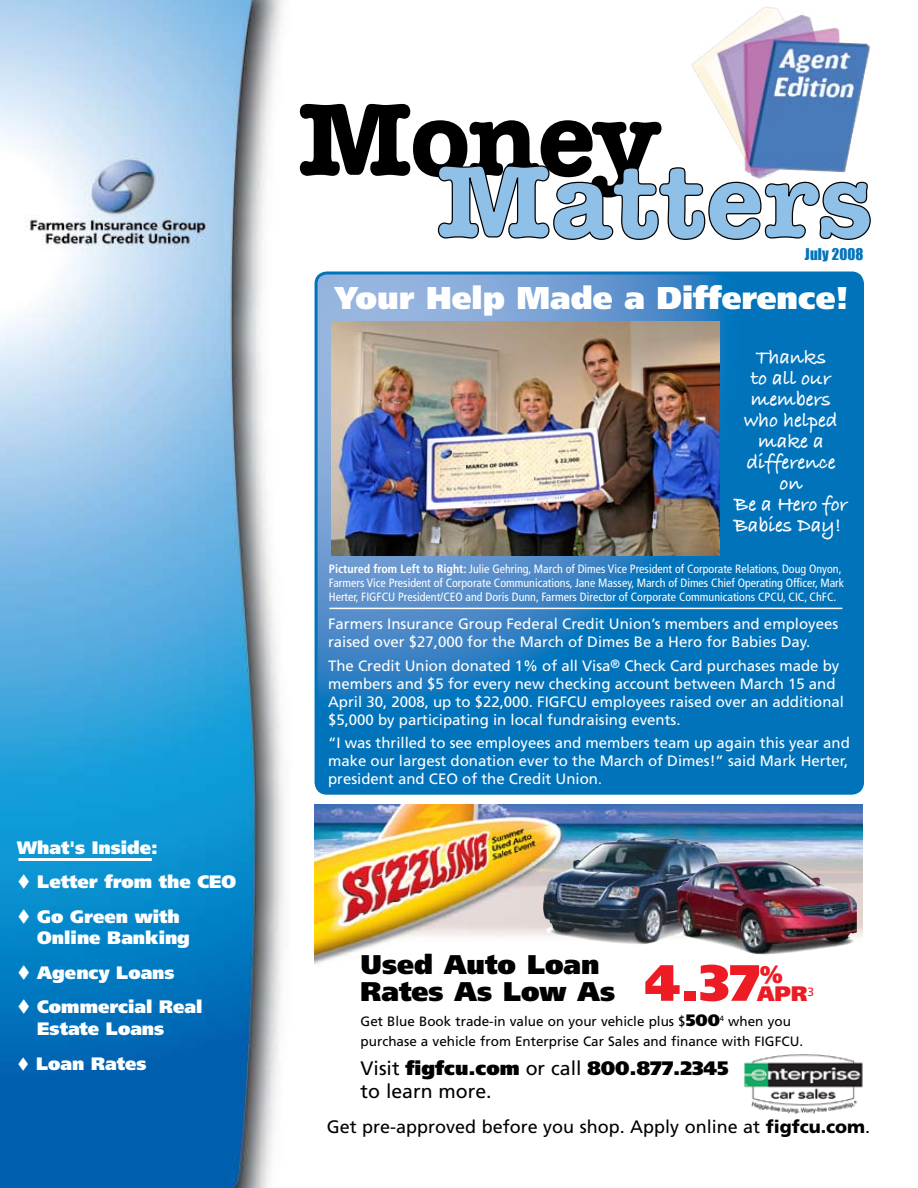
<style>
.page{position:relative;width:918px;height:1188px;background:#fff}
.page>*{position:absolute;margin:0;border:0;box-sizing:border-box;transform-origin:0 0}
.t1{font:900 51px "Frutiger LT Std";color:#ed1c24}
.t2{font:900 31.5px "Frutiger LT Std";color:#fff}
.t3{font:900 27px/27px "Frutiger LT Std";color:#000}
.t4{font:900 24px "Frutiger LT Std";color:#ed1c24}
.t5{font:21px/21px "Bradley Hand ITCTT Bold";letter-spacing:-.01em;color:#fff;text-align:center}
.t6{font:900 21px "Frutiger LT Std";color:#ed1c24}
.t7{font:19.5px/23.4px "Frutiger LT Std";color:#000}
.t8{font:900 18px/21.6px "Frutiger LT Std";color:#fff}
.t9{font:18px "Frutiger LT Std";color:#000}
.t10{font:15px/18px "Frutiger LT Std";color:#fff}
.t11{font:14.85px "Impact";letter-spacing:.01em;color:#0473bb}
.t12{font:13.5px/19.8px "Frutiger LT Std";color:#000}
.t13{font:condensed 12px/14.4px "Frutiger LT Std";color:#fff}
.s1{font-weight:700}
.s2{font-size:13.5px}
.s3{font-weight:900;font-size:16.5px}
.s4{font-weight:900}
</style>
<div class="page">
<img style="left:0;top:0;width:284px;height:1188px">
<hr style="left:18px;top:858px;width:134px;height:3px;background:#fff">
<img style="left:315px;top:805px;width:548px;height:159px">
<img style="left:542px;top:837px;width:182px;height:108px">
<img style="left:676px;top:860px;width:182px;height:97px">
<img style="left:744px;top:1054px;width:119px;height:60px">
<svg style="left:300px;top:104px;width:571px;height:136px"></svg>
<img style="left:674px;top:7px;width:197px;height:180px">
<svg style="left:316px;top:273px;width:546px;height:518px;background:#1a7cc0"></svg>
<div style="left:315px;top:272px;width:549px;height:523px;border:3px solid #0073bb;border-radius:11px"></div>
<img style="left:331px;top:321px;width:388px;height:235px">
<hr style="left:329px;top:608px;width:513px;height:1px;background:#fff">
<p class="t8" style="left:17px;top:836px;width:142px">What's Inside:</p>
<p class="t8" style="left:17px;top:871px;width:220px">▼ Letter from the CEO</p>
<p class="t8" style="left:37px;top:905px;width:154px;text-indent:-20px">▼ Go Green with<br>Online Banking</p>
<p class="t8" style="left:17px;top:962px;width:159px">▼ Agency Loans</p>
<p class="t8" style="left:37px;top:996px;width:167px;text-indent:-20px">▼ Commercial Real<br>Estate Loans</p>
<p class="t8" style="left:17px;top:1052px;width:131px">▼ Loan Rates</p>
<p class="t11" style="left:805px;top:243px;width:60px">July 2008</p>
<h2 class="t2" style="left:335px;top:279px;width:516px">Your Help Made a Difference!</h2>
<h3 class="t5" style="left:734px;top:346px;width:116px">Thanks<br>to all our members who helped make a difference on<br>Be a Hero for<br>Babies Day!</h3>
<p class="t13" style="left:329px;top:561px;width:517px"><span class="s1">Pictured from Left to Right:</span> Julie Gehring, March of Dimes Vice President of Corporate Relations, Doug Onyon,<br>Farmers Vice President of Corporate Communications, Jane Massey, March of Dimes Chief Operating Officer, Mark<br>Herter, FIGFCU President/CEO and Doris Dunn, Farmers Director of Corporate Communications CPCU, CIC, ChFC.</p>
<p class="t10" style="left:328px;top:615px;width:512px">Farmers Insurance Group Federal Credit Union’s members and employees raised over $27,000 for the March of Dimes Be a Hero for Babies Day.</p>
<p class="t10" style="left:328px;top:656px;width:518px">The Credit Union donated 1% of all Visa<sup>®</sup> Check Card purchases made by members and $5 for every new checking account between March 15 and April 30, 2008, up to $22,000. FIGFCU employees raised over an additional $5,000 by participating in local fundraising events.</p>
<p class="t10" style="left:328px;top:734px;width:523px;text-align:justify">“I was thrilled to see employees and members team up again this year and make our largest donation ever to the March of Dimes!” said Mark Herter, president and CEO of the Credit Union<span class="s2">.</span></p>
<h3 class="t3" style="left:361px;top:951px;width:256px">Used Auto Loan<br>Rates As Low As</h3>
<p class="t12" style="left:361px;top:1012px;width:444px">Get Blue Book trade-in value on your vehicle plus $<span class="s3">500</span><sup>4</sup> when you purchase a vehicle from Enterprise Car Sales and finance with FIGFCU.</p>
<h3 class="t7" style="left:361px;top:1057px;width:370px">Visit <span class="s4">figfcu.com</span> or call <span class="s4">800.877.2345 </span>to learn more.</h3>
<h1 class="t1" style="left:645px;top:952px;width:117px">4.37</h1>
<h3 class="t4" style="left:760px;top:960px;width:25px">%</h3>
<h3 class="t6" style="left:757px;top:981px;width:59px">APR<sup>3</sup></h3>
<p class="t9" style="left:327px;top:1116px;width:545px">Get pre-approved before you shop. Apply online at <span class="s4">figfcu.com</span>.</p>
</div>
